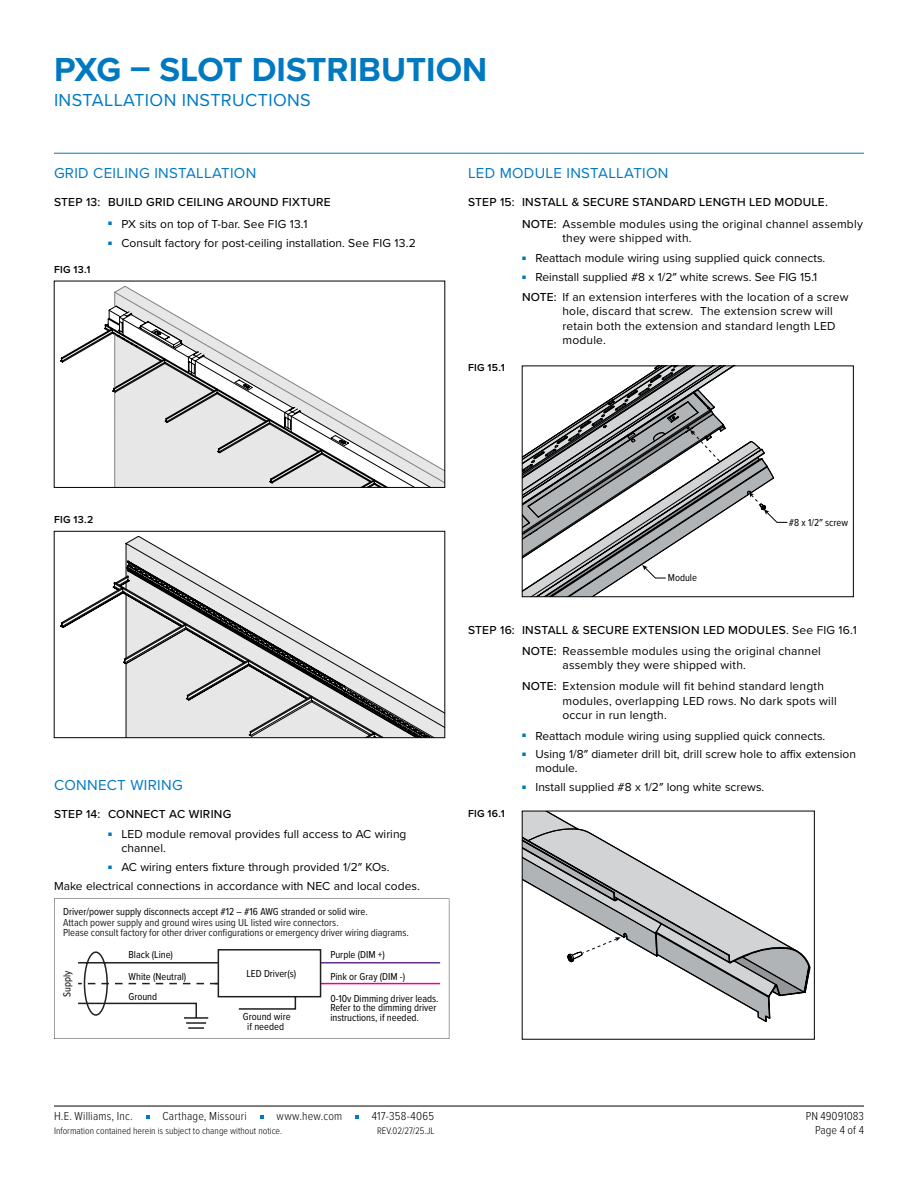
<style>
.page{position:relative;width:918px;height:1188px;background:#fff}
.page>*{position:absolute;margin:0;border:0;box-sizing:border-box;transform-origin:0 0}
.t1{font:700 34.5px "Proxima Nova";color:#0079c1}
.t2{font:18px "Proxima Nova";letter-spacing:.02em;color:#0079c1}
.Section_Headings__Blue{font:15px "Proxima Nova";letter-spacing:.02em;color:#0079c1}
.Plain_text{font:12px/14.4px "Proxima Nova";color:#000}
.t3{font:500 12px "Proxima Nova";letter-spacing:.025em;color:#000}
.t4{font:300 12px/13.6px "Proxima Nova Cond";letter-spacing:.015em;color:#000;text-align:right}
.t5{font:10.5px/10.5px "Proxima Nova Cond";color:#231f20}
.t6{font:10.5px/21.6px "Proxima Nova Cond";color:#000}
.t7{font:600 10.5px "Proxima Nova";letter-spacing:.025em;color:#000}
.t8{font:300 9.75px "Proxima Nova Cond";color:#000}
.s1{font-weight:500}
.s2{color:#000}
.s3{font-weight:400}
</style>
<div class="page">
<hr style="left:54px;top:1106px;width:810px;height:1px;background:#000">
<svg style="left:355px;top:1116px;width:4px;height:3px"></svg>
<hr style="left:54px;top:153px;width:810px;height:1px;background:#0079c1">
<svg style="left:60px;top:333px;width:43px;height:30px"></svg>
<svg style="left:114px;top:286px;width:44px;height:19px"></svg>
<svg style="left:114px;top:292px;width:1px;height:13px"></svg>
<svg style="left:107px;top:305px;width:336px;height:181px"></svg>
<div style="left:54px;top:281px;width:391px;height:207px;border:1px solid #000"></div>
<svg style="left:60px;top:593px;width:52px;height:35px"></svg>
<svg style="left:126px;top:536px;width:56px;height:25px"></svg>
<svg style="left:115px;top:561px;width:112px;height:175px"></svg>
<svg style="left:126px;top:587px;width:317px;height:149px"></svg>
<div style="left:54px;top:531px;width:391px;height:207px;border:1px solid #000"></div>
<svg style="left:54px;top:899px;width:395px;height:140px"></svg>
<svg style="left:524px;top:368px;width:264px;height:227px"></svg>
<div style="left:522px;top:366px;width:332px;height:231px;border:1px solid #000"></div>
<svg style="left:524px;top:813px;width:286px;height:208px"></svg>
<h1 class="t1" style="left:54px;top:44px;width:435px">PXG – SLOT DISTRIBUTION</h1>
<h2 class="t2" style="left:54px;top:86px;width:258px">INSTALLATION INSTRUCTIONS</h2>
<p class="Section_Headings__Blue" style="left:54px;top:162px;width:204px">GRID CEILING INSTALLATION</p>
<p class="t3" style="left:54px;top:193px;width:277px">STEP 13: BUILD GRID CEILING AROUND FIXTURE</p>
<p class="Plain_text" style="left:108px;top:216px;width:201px"><sup>■</sup> PX sits on top of T-bar. See FIG 13.1</p>
<p class="Plain_text" style="left:108px;top:236px;width:309px"><sup>■</sup> Consult factory for post-ceiling installation. See FIG 13.2</p>
<p class="t7" style="left:54px;top:262px;width:38px">FIG 13.1</p>
<p class="Section_Headings__Blue" style="left:468px;top:162px;width:202px">LED MODULE INSTALLATION</p>
<p class="t3" style="left:468px;top:193px;width:362px">STEP 15: INSTALL &amp; SECURE STANDARD LENGTH LED MODULE.</p>
<p class="Plain_text" style="left:562px;top:216px;width:302px;text-indent:-40px"><span class="s1">NOTE:</span> Assemble modules using the original channel assembly they were shipped with.</p>
<p class="Plain_text" style="left:522px;top:251px;width:305px"><sup>■</sup> Reattach module wiring using supplied quick connects.</p>
<p class="Plain_text" style="left:522px;top:269px;width:297px"><sup>■</sup> Reinstall supplied #8 x 1/2″ white screws. See FIG 15.1</p>
<p class="Plain_text" style="left:562px;top:289px;width:288px;text-indent:-40px"><span class="s1">NOTE:</span> If an extension interferes with the location of a screw hole, discard that screw. The extension screw will retain both the extension and standard length LED module.</p>
<p class="t7" style="left:468px;top:360px;width:38px">FIG 15.1</p>
<p class="t7" style="left:54px;top:512px;width:41px">FIG 13.2</p>
<p class="Section_Headings__Blue" style="left:54px;top:774px;width:130px">CONNECT WIRING</p>
<p class="t3" style="left:54px;top:805px;width:179px">STEP 14: CONNECT AC WIRING</p>
<p class="Plain_text" style="left:122px;top:827px;width:286px;line-height:13.5px;text-indent:-14px"><sup>■</sup> LED module removal provides full access to AC wiring channel.</p>
<p class="Plain_text" style="left:108px;top:859px;width:283px"><sup>■</sup> AC wiring enters fixture through provided 1/2″ KOs.</p>
<p class="Plain_text" style="left:54px;top:878px;width:367px">Make electrical connections in accordance with NEC and local codes.</p>
<p class="t5" style="left:63px;top:906px;width:347px"><span class="s2">Driver/power supply disconnects accept #12 – #16 AWG stranded or solid wire.<br></span>Attach power supply and ground wires using UL listed wire connectors.<br>Please consult factory for other driver configurations or emergency driver wiring diagrams.</p>
<p class="t6" style="left:56px;top:997px;width:28px;rotate:-90deg">Supply</p>
<p class="t6" style="left:128px;top:944px;width:59px;line-height:21.1px">Black (Line)<br>White (Neutral)</p>
<p class="t6" style="left:128px;top:985px;width:30px">Ground</p>
<p class="t6" style="left:247px;top:962px;width:51px">LED Driver(s)</p>
<p class="t6" style="left:243px;top:1011px;width:49px;line-height:9.8px;text-align:center">Ground wire if needed</p>
<p class="t6" style="left:330px;top:944px;width:110px">Purple (DIM +)<br>Pink or Gray (DIM -)<br>0-10v Dimming driver leads.</p>
<p class="t6" style="left:330px;top:1003px;width:108px;line-height:9.8px">Refer to the dimming driver instructions, if needed.</p>
<p class="t6" style="left:668px;top:567px;width:31px">Module</p>
<p class="t6" style="left:789px;top:511px;width:61px">#8 x 1/2″ screw</p>
<p class="t3" style="left:468px;top:621px;width:390px">STEP 16: INSTALL &amp; SECURE EXTENSION LED MODULES<span class="s3">. See FIG 16.1</span></p>
<p class="Plain_text" style="left:562px;top:643px;width:260px;text-indent:-40px"><span class="s1">NOTE:</span> Reassemble modules using the original channel assembly they were shipped with.</p>
<p class="Plain_text" style="left:562px;top:679px;width:276px;text-indent:-40px"><span class="s1">NOTE:</span> Extension module will fit behind standard length modules, overlapping LED rows. No dark spots will occur in run length.</p>
<p class="Plain_text" style="left:522px;top:728px;width:305px"><sup>■</sup> Reattach module wiring using supplied quick connects.</p>
<p class="Plain_text" style="left:536px;top:747px;width:322px;line-height:13.5px;text-indent:-14px"><sup>■</sup> Using 1/8″ diameter drill bit, drill screw hole to affix extension module.</p>
<p class="Plain_text" style="left:522px;top:779px;width:244px"><sup>■</sup> Install supplied #8 x 1/2″ long white screws.</p>
<p class="t7" style="left:468px;top:805px;width:38px">FIG 16.1</p>
<p class="t4" style="left:54px;top:1109px;width:80px">H.E. Williams, Inc.</p>
<p class="t4" style="left:162px;top:1109px;width:86px">Carthage, Missouri</p>
<p class="t4" style="left:276px;top:1109px;width:67px">www.hew.com</p>
<p class="t4" style="left:372px;top:1109px;width:64px">417-358-4065</p>
<p class="t8" style="left:54px;top:1123px;width:230px">Information contained herein is subject to change without notice.</p>
<p class="t8" style="left:377px;top:1123px;width:59px">REV.02/27/25.JL</p>
<p class="t4" style="left:806px;top:1109px;width:60px">PN 49091083<br>Page 4 of 4</p>
</div>
